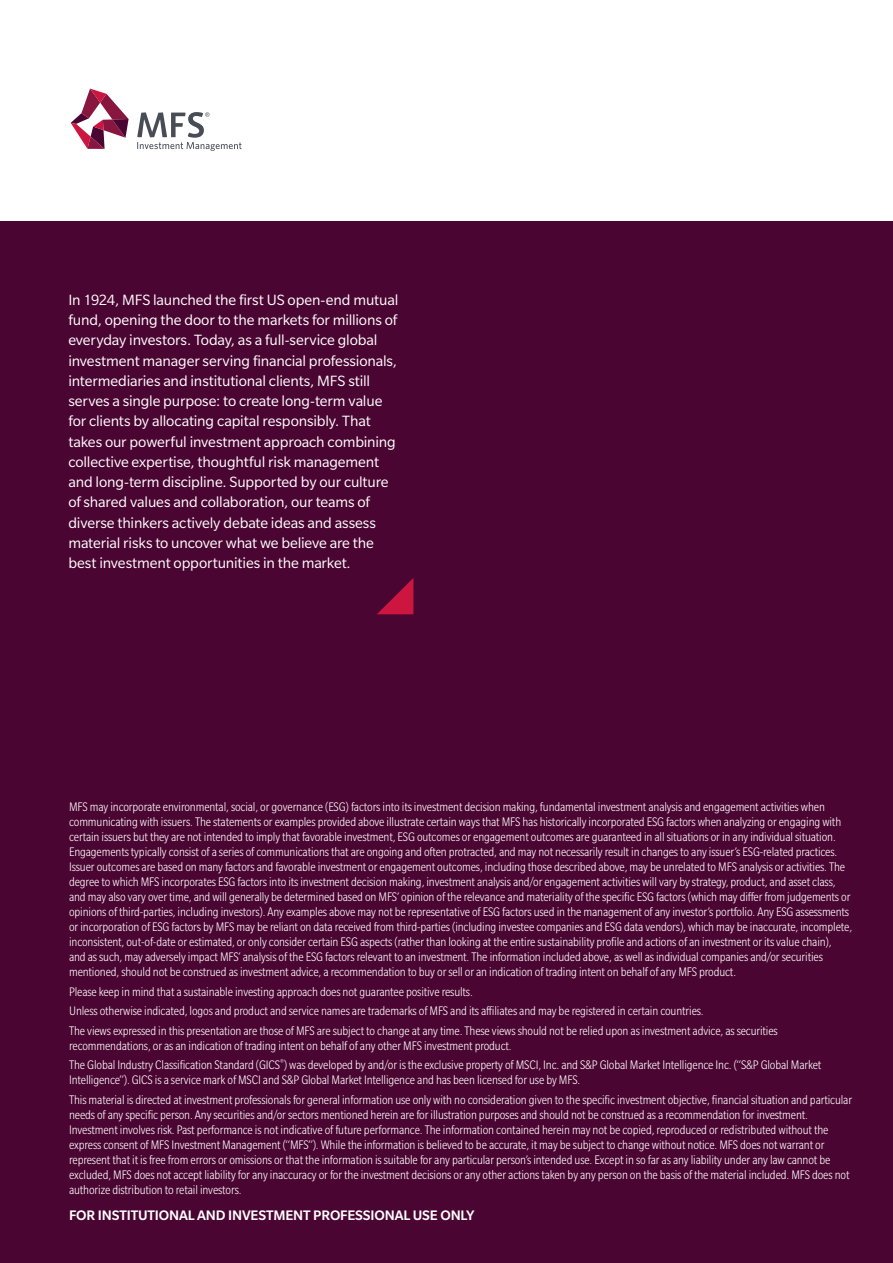
<style>
.page{position:relative;width:893px;height:1263px;background:#fff}
.page>*{position:absolute;margin:0;border:0;box-sizing:border-box;transform-origin:0 0}
.t1{font:16.2px/20.2px "Slate Std";letter-spacing:-.01em;color:#fff}
.t2{font:500 15px "Slate Std";letter-spacing:-.01em;color:#fff}
.t3{font:300 condensed 13.5px/15px "Slate Std";letter-spacing:-.01em;color:#fff}
</style>
<div class="page">
<div style="left:0;top:222px;width:893px;height:1041px;background:#4b0532"></div>
<svg style="left:71px;top:89px;width:58px;height:60px"></svg>
<svg style="left:137px;top:112px;width:105px;height:39px"></svg>
<svg style="left:377px;top:578px;width:36px;height:36px"></svg>
<p class="t1" style="left:68px;top:289px;width:331px">In 1924, MFS launched the first US open-end mutual fund, opening the door to the markets for millions of everyday investors. Today, as a full-service global investment manager serving financial professionals, intermediaries and institutional clients, MFS still serves a single purpose: to create long-term value for clients by allocating capital responsibly. That takes our powerful investment approach combining collective expertise, thoughtful risk management and long-term discipline. Supported by our culture of shared values and collaboration, our teams of diverse thinkers actively debate ideas and assess material risks to uncover what we believe are the best investment opportunities in the market.</p>
<p class="t3" style="left:69px;top:800px;width:784px">MFS may incorporate environmental, social, or governance (ESG) factors into its investment decision making, fundamental investment analysis and engagement activities when communicating with issuers. The statements or examples provided above illustrate certain ways that MFS has historically incorporated ESG factors when analyzing or engaging with certain issuers but they are not intended to imply that favorable investment, ESG outcomes or engagement outcomes are guaranteed in all situations or in any individual situation.<br>Engagements typically consist of a series of communications that are ongoing and often protracted, and may not necessarily result in changes to any issuer’s ESG-related practices.<br>Issuer outcomes are based on many factors and favorable investment or engagement outcomes, including those described above, may be unrelated to MFS analysis or activities. The degree to which MFS incorporates ESG factors into its investment decision making, investment analysis and/or engagement activities will vary by strategy, product, and asset class, and may also vary over time, and will generally be determined based on MFS’ opinion of the relevance and materiality of the specific ESG factors (which may differ from judgements or opinions of third-parties, including investors). Any examples above may not be representative of ESG factors used in the management of any investor’s portfolio. Any ESG assessments or incorporation of ESG factors by MFS may be reliant on data received from third-parties (including investee companies and ESG data vendors), which may be inaccurate, incomplete, inconsistent, out-of-date or estimated, or only consider certain ESG aspects (rather than looking at the entire sustainability profile and actions of an investment or its value chain),<br>and as such, may adversely impact MFS’ analysis of the ESG factors relevant to an investment. The information included above, as well as individual companies and/or securities mentioned, should not be construed as investment advice, a recommendation to buy or sell or an indication of trading intent on behalf of any MFS product.</p>
<p class="t3" style="left:69px;top:982px;width:710px;line-height:19.5px">Please keep in mind that a sustainable investing approach does not guarantee positive results.<br>Unless otherwise indicated, logos and product and service names are trademarks of MFS and its affiliates and may be registered in certain countries.<br>The views expressed in this presentation are those of MFS are subject to change at any time. These views should not be relied upon as investment advice, as securities</p>
<p class="t3" style="left:69px;top:1036px;width:754px;line-height:19.5px">recommendations, or as an indication of trading intent on behalf of any other MFS investment product.<br>The Global Industry Classification Standard (GICS<sup>®</sup>) was developed by and/or is the exclusive property of MSCI, Inc. and S&amp;P Global Market Intelligence Inc. (“S&amp;P Global Market</p>
<p class="t3" style="left:69px;top:1070px;width:784px;line-height:19.5px">Intelligence”). GICS is a service mark of MSCI and S&amp;P Global Market Intelligence and has been licensed for use by MFS.<br>This material is directed at investment professionals for general information use only with no consideration given to the specific investment objective, financial situation and particular</p>
<p class="t3" style="left:69px;top:1107px;width:782px">needs of any specific person. Any securities and/or sectors mentioned herein are for illustration purposes and should not be construed as a recommendation for investment.<br>Investment involves risk. Past performance is not indicative of future performance. The information contained herein may not be copied, reproduced or redistributed without the express consent of MFS Investment Management (“MFS”). While the information is believed to be accurate, it may be subject to change without notice. MFS does not warrant or represent that it is free from errors or omissions or that the information is suitable for any particular person’s intended use. Except in so far as any liability under any law cannot be excluded, MFS does not accept liability for any inaccuracy or for the investment decisions or any other actions taken by any person on the basis of the material included. MFS does not authorize distribution to retail investors.</p>
<p class="t2" style="left:69px;top:1208px;width:407px">FOR INSTITUTIONAL AND INVESTMENT PROFESSIONAL USE ONLY</p>
</div>
